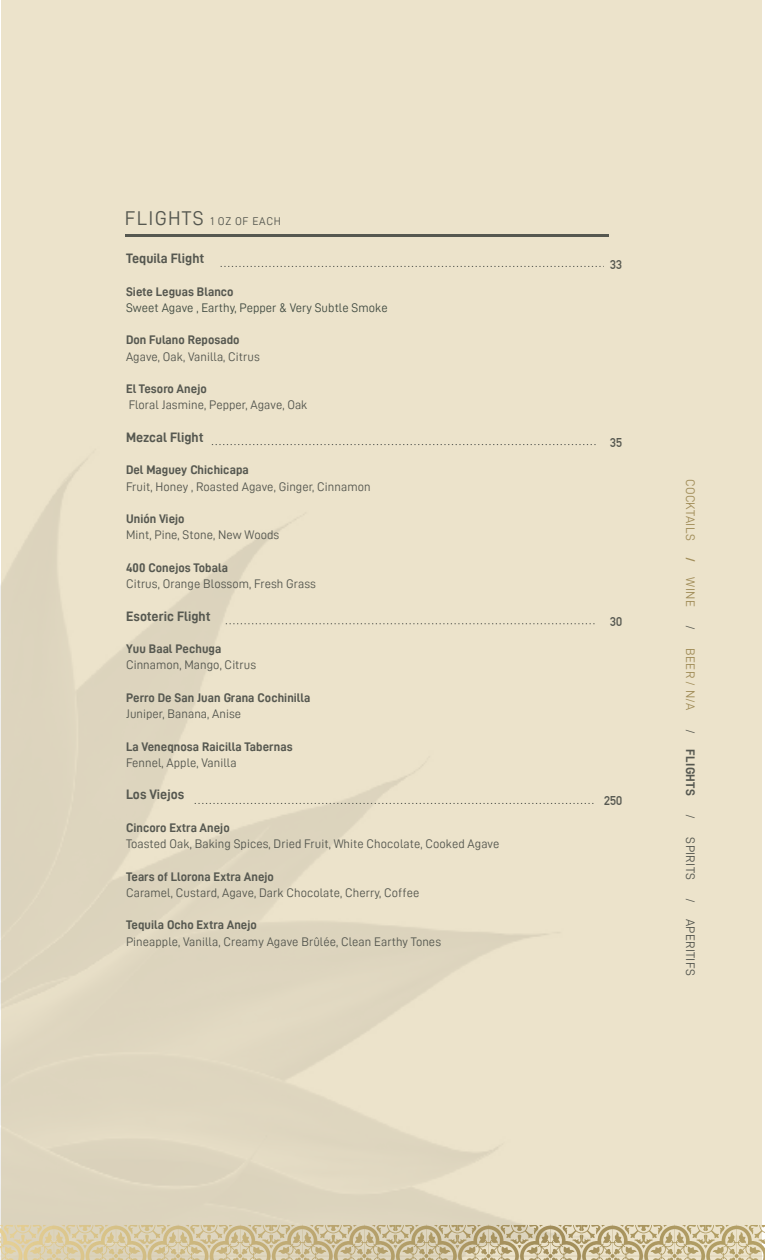
<style>
.page{position:relative;width:765px;height:1260px;background:#fff}
.page>*{position:absolute;margin:0;border:0;box-sizing:border-box;transform-origin:0 0}
.t1{font:13.75px "D DIN Bold";letter-spacing:.005em;color:#565850}
.t2{font:12.5px "D DIN";letter-spacing:.005em;color:#565850}
.t3{font:12.5px "D DIN Bold";letter-spacing:.005em;color:#565850}
.t4{font:12.5px "D DIN";letter-spacing:.005em;color:#434d43}
.t5{font:12.5px "D DIN";letter-spacing:.025em;color:#a18d59}
.t6{font:12.5px "D DIN";letter-spacing:.025em;color:#565850}
.t7{font:700 12.5px "DIN Alternate";letter-spacing:.005em;color:#565850}
.t8{font:12.5px "D DIN Bold";letter-spacing:.025em;color:#565850}
.t9{font:12.5px "D DIN Bold";color:#a18d59}
.t10{font:11.25px "D DIN";letter-spacing:.06em;color:#565850}
.s1{font-size:20px}
.s2{font-family:"D DIN"}
</style>
<div class="page">
<div style="left:1px;top:0;width:761px;height:1260px;background:linear-gradient(to right,#e4dbc4,#eee5cd)"></div>
<svg style="left:0;top:1225px;width:765px;height:35px;background:#d1c39e"></svg>
<hr style="left:125px;top:234px;width:484px;height:3px;background:#565850">
<svg style="left:221px;top:266px;width:383px;height:1px"></svg>
<svg style="left:212px;top:444px;width:384px;height:1px"></svg>
<svg style="left:226px;top:624px;width:369px;height:1px"></svg>
<svg style="left:195px;top:803px;width:399px;height:1px"></svg>
<p class="t10" style="left:125px;top:215px;width:158px"><span class="s1">FLIGHTS</span> 1 OZ OF EACH</p>
<p class="t1" style="left:126px;top:251px;width:80px">Tequila Flight</p>
<p class="t3" style="left:126px;top:284px;width:109px">Siete Leguas Blanco</p>
<p class="t4" style="left:126px;top:301px;width:263px">Sweet Agave , Earthy, Pepper &amp; Very Subtle Smoke</p>
<p class="t3" style="left:126px;top:333px;width:115px">Don Fulano Reposado</p>
<p class="t2" style="left:126px;top:349px;width:135px">Agave, Oak, Vanilla, Citrus</p>
<p class="t3" style="left:126px;top:382px;width:82px">El Tesoro Anejo</p>
<p class="t2" style="left:129px;top:398px;width:180px">Floral Jasmine, Pepper, Agave, Oak</p>
<p class="t1" style="left:126px;top:429px;width:79px">Mezcal Flight</p>
<p class="t3" style="left:126px;top:463px;width:124px">Del Maguey Chichicapa</p>
<p class="t2" style="left:126px;top:479px;width:246px">Fruit, Honey , Roasted Agave, Ginger, Cinnamon</p>
<p class="t3" style="left:126px;top:512px;width:60px">Unión Viejo</p>
<p class="t2" style="left:126px;top:528px;width:155px">Mint, Pine, Stone, New Woods</p>
<p class="t3" style="left:126px;top:561px;width:103px">400 Conejos Tobala</p>
<p class="t2" style="left:126px;top:577px;width:192px">Citrus, Orange Blossom, Fresh Grass</p>
<p class="t1" style="left:126px;top:608px;width:86px">Esoteric Flight</p>
<p class="t3" style="left:126px;top:642px;width:97px">Yuu Baal Pechuga</p>
<p class="t2" style="left:126px;top:658px;width:132px">Cinnamon, Mango, Citrus</p>
<p class="t3" style="left:126px;top:691px;width:186px">Perro De San Juan Grana Cochinilla</p>
<p class="t2" style="left:126px;top:707px;width:117px">Juniper, Banana, Anise</p>
<p class="t3" style="left:126px;top:739px;width:168px">La Veneqnosa Raicilla Tabernas</p>
<p class="t2" style="left:126px;top:756px;width:112px">Fennel, Apple, Vanilla</p>
<p class="t1" style="left:126px;top:787px;width:60px">Los Viejos</p>
<p class="t3" style="left:126px;top:821px;width:105px">Cincoro Extra Anejo</p>
<p class="t2" style="left:126px;top:837px;width:375px">Toasted Oak, Baking Spices, Dried Fruit, White Chocolate, Cooked Agave</p>
<p class="t3" style="left:126px;top:869px;width:149px">Tears of Llorona Extra Anejo</p>
<p class="t2" style="left:126px;top:886px;width:295px">Caramel, Custard, Agave, Dark Chocolate, Cherry, Coffee</p>
<p class="t3" style="left:126px;top:918px;width:132px">Tequila Ocho Extra Anejo</p>
<p class="t2" style="left:126px;top:934px;width:317px">Pineapple, Vanilla, Creamy Agave Brûlée, Clean Earthy Tones</p>
<p class="t7" style="left:610px;top:255px;width:14px">33</p>
<p class="t7" style="left:610px;top:433px;width:14px">35</p>
<p class="t7" style="left:610px;top:612px;width:14px">30</p>
<p class="t7" style="left:604px;top:791px;width:20px">250</p>
<p class="t5" style="left:697px;top:479px;width:63px;rotate:90deg">COCKTAILS</p>
<p class="t9" style="left:697px;top:557px;width:7px;rotate:90deg">/</p>
<p class="t5" style="left:697px;top:577px;width:31px;rotate:90deg">WINE</p>
<p class="t2" style="left:697px;top:625px;width:6px;rotate:90deg">/</p>
<p class="t5" style="left:697px;top:648px;width:64px;rotate:90deg">BEER / N/A</p>
<p class="t8" style="left:697px;top:729px;width:68px;rotate:90deg"><span class="s2">/</span> FLIGHTS</p>
<p class="t2" style="left:697px;top:814px;width:6px;rotate:90deg">/</p>
<p class="t6" style="left:697px;top:837px;width:44px;rotate:90deg">SPIRITS</p>
<p class="t6" style="left:697px;top:898px;width:79px;rotate:90deg">/ APERITIFS</p>
</div>
